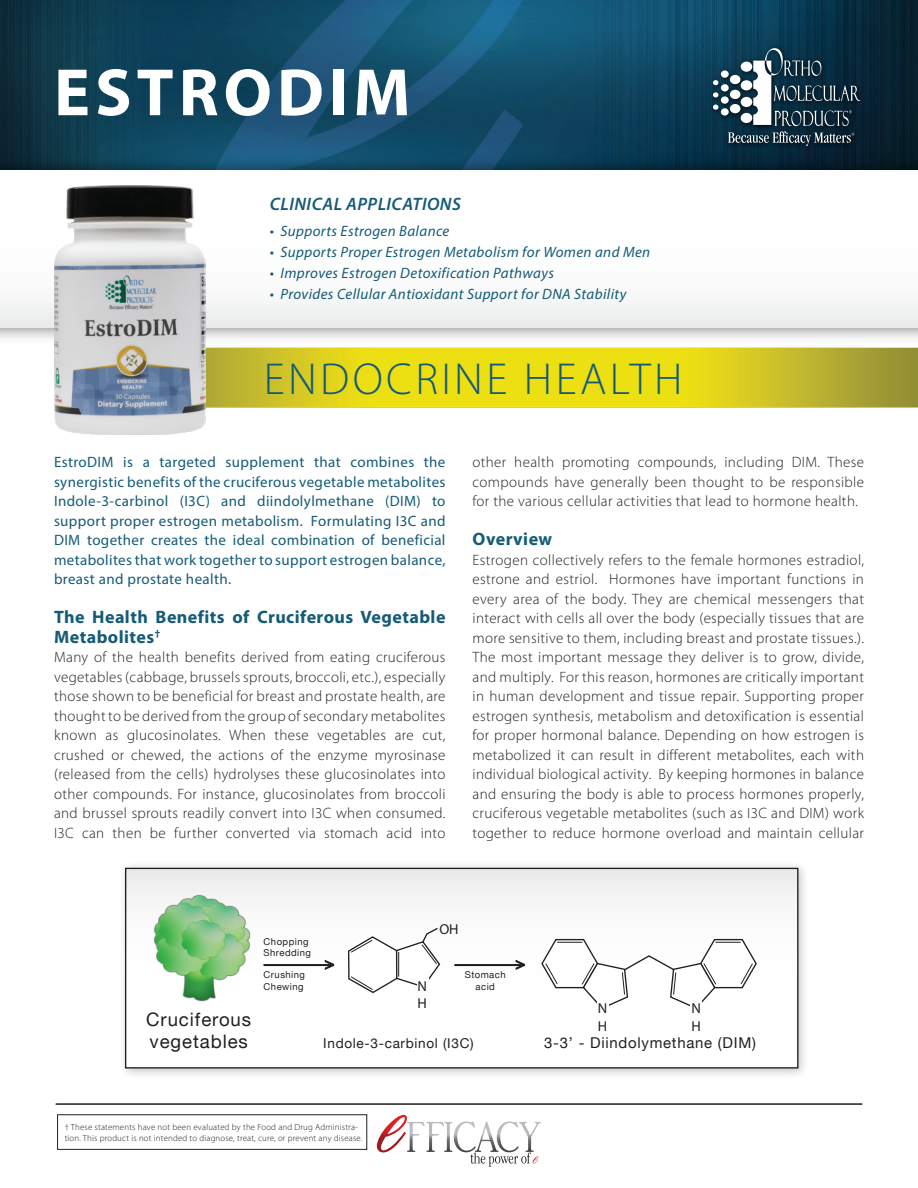
<style>
.page{position:relative;width:918px;height:1188px;background:#fff}
.page>*{position:absolute;margin:0;border:0;box-sizing:border-box;transform-origin:0 0}
.t1{font:700 67.5px "Myriad Pro";letter-spacing:.075em;color:#fff}
.t2{font:300 45px "Myriad Pro";letter-spacing:.075em;color:#155b77}
.t3{font:18.6px/22.4px "Helvetica Neue";letter-spacing:.05em;color:#231f20}
.t4{font:700 18px/19.5px "Myriad Pro";letter-spacing:.025em;color:#155b77}
.t5{font:italic 600 18px "Myriad Pro";letter-spacing:.025em;color:#155b77}
.t6{font:300 15px/19.5px "Myriad Pro";letter-spacing:.025em;color:#231f20;text-align:justify}
.t7{font:15px/19.5px "Myriad Pro";letter-spacing:.025em;color:#155b77;text-align:justify}
.t8{font:italic 15px "Myriad Pro";letter-spacing:.025em;color:#155b77}
.t9{font:14.85px "Helvetica Neue";letter-spacing:.05em;color:#231f20}
.t10{font:14.4px/17.2px "Myriad Pro";color:#231f20}
.t11{font:13.5px "Helvetica Neue";letter-spacing:.05em;color:#231f20}
.t12{font:9.45px/11.4px "Helvetica Neue";letter-spacing:.05em;color:#231f20}
.t13{font:300 8.85px/10.6px "Myriad Pro";letter-spacing:.02em;color:#231f20}
</style>
<div class="page">
<img style="left:0;top:0;width:918px;height:148px">
<img style="left:0;top:148px;width:918px;height:191px">
<div style="left:0;top:170px;width:918px;height:158px;background:#fff"></div>
<img style="left:90px;top:311px;width:828px;height:124px">
<img style="left:708px;top:43px;width:160px;height:111px">
<div style="left:721px;top:70px;width:8px;height:8px;background:#fff;border-radius:50%"></div>
<div style="left:721px;top:84px;width:8px;height:8px;background:#fff;border-radius:50%"></div>
<div style="left:721px;top:96px;width:8px;height:8px;background:#fff;border-radius:50%"></div>
<div style="left:721px;top:108px;width:8px;height:8px;background:#fff;border-radius:50%"></div>
<svg style="left:713px;top:80px;width:5px;height:5px"></svg>
<svg style="left:713px;top:92px;width:5px;height:6px"></svg>
<svg style="left:713px;top:105px;width:5px;height:5px"></svg>
<svg style="left:728px;top:48px;width:133px;height:98px;background:#3c5563"></svg>
<svg style="left:377px;top:1115px;width:164px;height:52px"></svg>
<hr style="left:56px;top:1103px;width:806px;height:2px;background:#211e1e">
<div style="left:57px;top:1114px;width:310px;height:36px;border:1px solid #231f20"></div>
<img style="left:54px;top:185px;width:151px;height:249px">
<img style="left:123px;top:865px;width:681px;height:210px">
<div style="left:126px;top:868px;width:672px;height:200px;background:linear-gradient(to bottom,#f2f3f3,#fff)"></div>
<div style="left:125px;top:868px;width:673px;height:201px;border:1px solid #231f20"></div>
<div style="left:597px;top:997px;width:11px;height:23px;background:#fff"></div>
<div style="left:691px;top:997px;width:11px;height:23px;background:#fff"></div>
<svg style="left:540px;top:938px;width:218px;height:72px"></svg>
<hr style="left:264px;top:964px;width:67px;height:2px;background:#231f20">
<svg style="left:324px;top:959px;width:10px;height:11px"></svg>
<hr style="left:455px;top:964px;width:67px;height:2px;background:#231f20">
<svg style="left:515px;top:959px;width:10px;height:11px"></svg>
<img style="left:140px;top:881px;width:122px;height:126px">
<div style="left:417px;top:975px;width:11px;height:23px;background:#fff"></div>
<svg style="left:347px;top:927px;width:94px;height:67px"></svg>
<h1 class="t1" style="left:54px;top:48px;width:358px">ESTRODIM</h1>
<p class="t5" style="left:270px;top:193px;width:193px">CLINICAL APPLICATIONS</p>
<p class="t8" style="left:270px;top:222px;width:181px">• Supports Estrogen Balance</p>
<p class="t8" style="left:270px;top:243px;width:382px">• Supports Proper Estrogen Metabolism for Women and Men</p>
<p class="t8" style="left:270px;top:264px;width:286px">• Improves Estrogen Detoxification Pathways</p>
<p class="t8" style="left:270px;top:285px;width:358px">• Provides Cellular Antioxidant Support for DNA Stability</p>
<h2 class="t2" style="left:264px;top:352px;width:420px">ENDOCRINE HEALTH</h2>
<p class="t7" style="left:54px;top:452px;width:393px">EstroDIM is a targeted supplement that combines the synergistic benefits of the cruciferous vegetable metabolites Indole-3-carbinol (I3C) and diindolylmethane (DIM) to support proper estrogen metabolism. Formulating I3C and DIM together creates the ideal combination of beneficial metabolites that work together to support estrogen balance, breast and prostate health.</p>
<p class="t4" style="left:54px;top:607px;width:393px">The Health Benefits of Cruciferous Vegetable<br>Metabolites<sup>†</sup></p>
<p class="t6" style="left:54px;top:647px;width:393px">Many of the health benefits derived from eating cruciferous vegetables (cabbage, brussels sprouts, broccoli, etc.), especially those shown to be beneficial for breast and prostate health, are thought to be derived from the group of secondary metabolites known as glucosinolates. When these vegetables are cut, crushed or chewed, the actions of the enzyme myrosinase (released from the cells) hydrolyses these glucosinolates into other compounds. For instance, glucosinolates from broccoli and brussel sprouts readily convert into I3C when consumed.<br>I3C can then be further converted via stomach acid into</p>
<p class="t6" style="left:472px;top:452px;width:393px">other health promoting compounds, including DIM. These compounds have generally been thought to be responsible for the various cellular activities that lead to hormone health.</p>
<p class="t4" style="left:472px;top:529px;width:81px">Overview</p>
<p class="t6" style="left:472px;top:550px;width:393px">Estrogen collectively refers to the female hormones estradiol, estrone and estriol. Hormones have important functions in every area of the body. They are chemical messengers that interact with cells all over the body (especially tissues that are more sensitive to them, including breast and prostate tissues.).<br>The most important message they deliver is to grow, divide, and multiply. For this reason, hormones are critically important in human development and tissue repair. Supporting proper estrogen synthesis, metabolism and detoxification is essential for proper hormonal balance. Depending on how estrogen is metabolized it can result in different metabolites, each with individual biological activity. By keeping hormones in balance and ensuring the body is able to process hormones properly, cruciferous vegetable metabolites (such as I3C and DIM) work together to reduce hormone overload and maintain cellular</p>
<p class="t10" style="left:439px;top:920px;width:21px">OH</p>
<p class="t3" style="left:146px;top:1008px;width:106px">Cruciferous vegetables</p>
<p class="t12" style="left:264px;top:936px;width:49px">Chopping<br>Shredding</p>
<p class="t12" style="left:264px;top:969px;width:43px">Crushing<br>Chewing</p>
<p class="t12" style="left:465px;top:969px;width:43px;text-align:center">Stomach acid</p>
<p class="t10" style="left:418px;top:977px;width:11px">N<br>H</p>
<p class="t11" style="left:323px;top:1035px;width:152px">Indole-3-carbinol (I3C)</p>
<p class="t13" style="left:65px;top:1122px;width:299px">† These statements have not been evaluated by the Food and Drug Administra&shy;tion. This product is not intended to diagnose, treat, cure, or prevent any disease.</p>
<p class="t10" style="left:598px;top:1000px;width:11px">N<br>H</p>
<p class="t10" style="left:691px;top:1000px;width:11px">N<br>H</p>
<p class="t9" style="left:544px;top:1034px;width:213px">3-3’ - Diindolymethane (DIM)</p>
</div>
